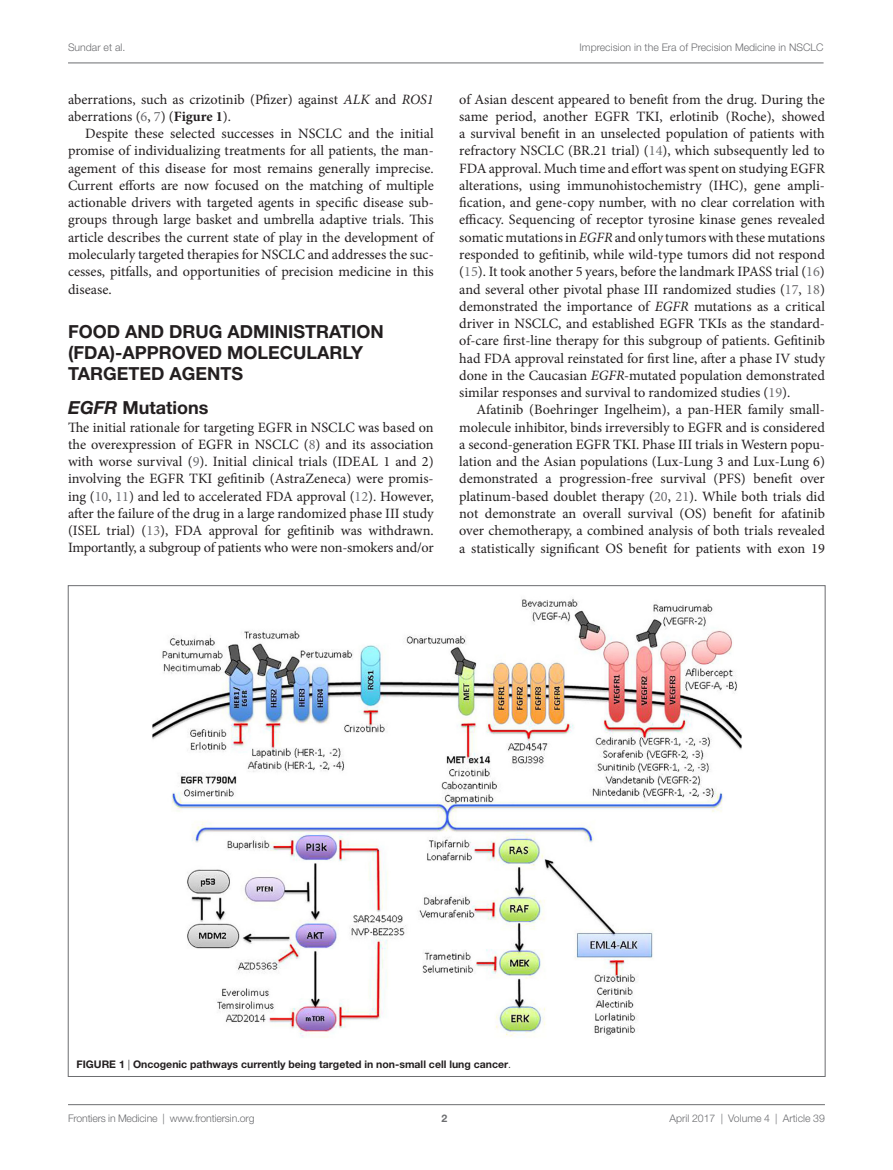
<style>
.page{position:relative;width:893px;height:1170px;background:#fff}
.page>*{position:absolute;margin:0;border:0;box-sizing:border-box;transform-origin:0 0}
.t1{font:700 18px/21px "Helvetica Neue LT Std";color:#231f20}
.t2{font:14.25px/17.2px "Minion Pro";letter-spacing:-.005em;color:#231f20;text-align:justify}
.t3{font:300 10.5px "Helvetica Neue LT Std";color:#6c6d70}
.t4{font:700 10.5px "Helvetica Neue LT Std";color:#231f20}
.t5{font:700 10.5px "Helvetica Neue LT Std";color:#6c6d70}
.s1{font-style:italic}
.s2{color:#6c6d70}
.s3{font-weight:700}
.s4{font-weight:300}
</style>
<div class="page">
<img style="left:152px;top:598px;width:590px;height:439px">
<hr style="left:68px;top:63px;width:756px;height:1px;background:#6c6d70">
<hr style="left:68px;top:1104px;width:757px;height:1px;background:#6c6d70">
<p class="t3" style="left:68px;top:41px;width:59px">Sundar et al.</p>
<p class="t3" style="left:580px;top:41px;width:245px">Imprecision in the Era of Precision Medicine in NSCLC</p>
<p class="t2" style="left:68px;top:90px;width:367px">aberrations, such as crizotinib (Pfizer) against <span class="s1">ALK</span> and <span class="s1">ROS1 </span>aberrations (<span class="s2">6</span>, <span class="s2">7</span>) (<span class="s3">Figure 1</span>).</p>
<p class="t2" style="left:68px;top:125px;width:367px;text-indent:17px">Despite these selected successes in NSCLC and the initial promise of individualizing treatments for all patients, the man&shy;agement of this disease for most remains generally imprecise.<br>Current efforts are now focused on the matching of multiple actionable drivers with targeted agents in specific disease sub&shy;groups through large basket and umbrella adaptive trials. This article describes the current state of play in the development of molecularly targeted therapies for NSCLC and addresses the suc&shy;cesses, pitfalls, and opportunities of precision medicine in this disease.</p>
<p class="t1" style="left:68px;top:321px;width:317px">FOOD AND DRUG ADMINISTRATION (FDA)-APPROVED MOLECULARLY<br>TARGETED AGE NTS</p>
<p class="t1" style="left:68px;top:397px;width:142px"><span class="s1">EGFR</span> Mutations</p>
<p class="t2" style="left:68px;top:418px;width:367px">The initial rationale for targeting EGFR in NSCLC was based on the overexpression of EGFR in NSCLC (<span class="s2">8</span>) and its association with worse survival (<span class="s2">9</span>). Initial clinical trials (IDEAL 1 and 2) involving the EGFR TKI gefitinib (AstraZeneca) were promis&shy;ing (<span class="s2">10</span>, <span class="s2">11</span>) and led to accelerated FDA approval (<span class="s2">12</span>). However, after the failure of the drug in a large randomized phase III study (ISEL trial) (<span class="s2">13</span>), FDA approval for gefitinib was withdrawn.<br>Importantly, a subgroup of patients who were non-smokers and/or</p>
<p class="t2" style="left:459px;top:90px;width:367px">of Asian descent appeared to benefit from the drug. During the same period, another EGFR TKI, erlotinib (Roche), showed a survival benefit in an unselected population of patients with refractory NSCLC (BR.21 trial) (<span class="s2">14</span>), which subsequently led to FDA approval. Much time and effort was spent on studying EGFR alterations, using immunohistochemistry (IHC), gene ampli&shy;fication, and gene-copy number, with no clear correlation with efficacy. Sequencing of receptor tyrosine kinase genes revealed somatic mutations in <span class="s1">EGFR</span> and only tumors with these mutations responded to gefitinib, while wild-type tumors did not respond (<span class="s2">15</span>). It took another 5 years, before the landmark IPASS trial (<span class="s2">16</span>) and several other pivotal phase III randomized studies (<span class="s2">17</span>, <span class="s2">18</span>) demonstrated the importance of <span class="s1">EGFR</span> mutations as a critical driver in NSCLC, and established EGFR TKIs as the standard&shy;of-care first-line therapy for this subgroup of patients. Gefitinib had FDA approval reinstated for first line, after a phase IV study done in the Caucasian <span class="s1">EGFR-</span>mutated population demonstrated similar responses and survival to randomized studies (<span class="s2">19</span>).</p>
<p class="t2" style="left:459px;top:401px;width:367px;text-indent:17px">Afatinib (Boehringer Ingelheim), a pan-HER family small&shy;molecule inhibitor, binds irreversibly to EGFR and is considered a second-generation EGFR TKI. Phase III trials in Western popu&shy;lation and the Asian populations (Lux-Lung 3 and Lux-Lung 6) demonstrated a progression-free survival (PFS) benefit over platinum-based doublet therapy (<span class="s2">20</span>, <span class="s2">21</span>). While both trials did not demonstrate an overall survival (OS) benefit for afatinib over chemotherapy, a combined analysis of both trials revealed a statistically significant OS benefit for patients with exon 19</p>
<p class="t4" style="left:77px;top:1057px;width:436px">Figure 1 <span class="s4">|</span> Oncogenic pathways currently being targeted in non-small cell lung cancer<span class="s4">.</span></p>
<p class="t3" style="left:68px;top:1111px;width:188px">Frontiers in Medicine | www.frontiersin.org</p>
<p class="t3" style="left:670px;top:1111px;width:157px">April 2017 | Volume 4 | Article 39</p>
<p class="t5" style="left:441px;top:1111px;width:7px">2</p>
</div>
